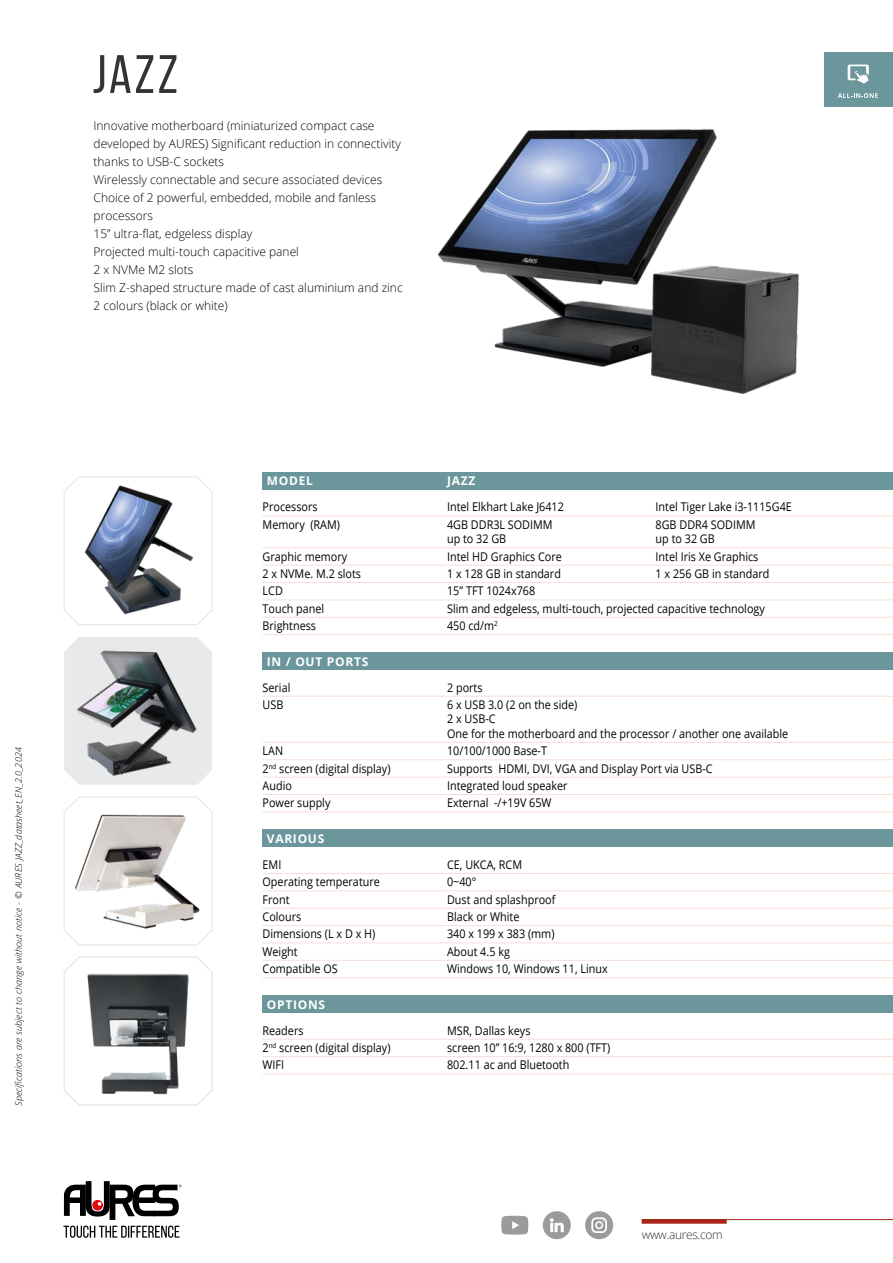
<style>
.page{position:relative;width:893px;height:1263px;background:#fff}
.page>*{position:absolute;margin:0;border:0;box-sizing:border-box;transform-origin:0 0}
.t1{font:54px "Bebas Neue";color:#333}
.t2{font:12px/14.4px "Open Sans";color:#000;scale:.9 1}
.t3{font:300 12px/18px "Open Sans";color:#000}
.t4{font:700 12px "Open Sans";letter-spacing:.06em;color:#fff}
.t5{font:300 12px "Open Sans";letter-spacing:-.03em;color:#333}
.t6{font:italic 300 9px "Open Sans";letter-spacing:.01em;color:#000}
</style>
<div class="page">
<div style="left:824px;top:52px;width:69px;height:55px;background:#6b969b"></div>
<svg style="left:848px;top:65px;width:21px;height:19px"></svg>
<svg style="left:838px;top:93px;width:40px;height:5px"></svg>
<svg style="left:63px;top:1181px;width:119px;height:57px"></svg>
<div style="left:642px;top:1219px;width:85px;height:5px;background:#a62617"></div>
<hr style="left:642px;top:1219px;width:251px;height:1px;background:#a62617">
<svg style="left:585px;top:1211px;width:28px;height:28px"></svg>
<svg style="left:543px;top:1211px;width:28px;height:28px"></svg>
<svg style="left:501px;top:1216px;width:27px;height:18px"></svg>
<div style="left:263px;top:472px;width:630px;height:18px;background:#6b969b"></div>
<hr style="left:263px;top:516px;width:630px;height:1px;background:#f6dfd9">
<hr style="left:263px;top:547px;width:630px;height:1px;background:#f6dfd9">
<hr style="left:263px;top:565px;width:630px;height:1px;background:#f6dfd9">
<hr style="left:263px;top:582px;width:630px;height:1px;background:#f6dfd9">
<hr style="left:263px;top:599px;width:630px;height:1px;background:#f6dfd9">
<hr style="left:263px;top:617px;width:630px;height:1px;background:#f6dfd9">
<hr style="left:263px;top:634px;width:630px;height:1px;background:#f6dfd9">
<div style="left:263px;top:652px;width:630px;height:18px;background:#6b969b"></div>
<hr style="left:263px;top:696px;width:630px;height:1px;background:#f6dfd9">
<hr style="left:263px;top:742px;width:630px;height:1px;background:#f6dfd9">
<hr style="left:263px;top:759px;width:630px;height:1px;background:#f6dfd9">
<hr style="left:263px;top:777px;width:630px;height:1px;background:#f6dfd9">
<hr style="left:263px;top:794px;width:630px;height:1px;background:#f6dfd9">
<hr style="left:263px;top:811px;width:630px;height:1px;background:#f6dfd9">
<div style="left:263px;top:829px;width:630px;height:18px;background:#6b969b"></div>
<hr style="left:263px;top:873px;width:630px;height:1px;background:#f6dfd9">
<hr style="left:263px;top:890px;width:630px;height:1px;background:#f6dfd9">
<hr style="left:263px;top:908px;width:630px;height:1px;background:#f6dfd9">
<hr style="left:263px;top:925px;width:630px;height:1px;background:#f6dfd9">
<hr style="left:263px;top:942px;width:630px;height:1px;background:#f6dfd9">
<hr style="left:263px;top:960px;width:630px;height:1px;background:#f6dfd9">
<hr style="left:263px;top:977px;width:630px;height:1px;background:#f6dfd9">
<div style="left:263px;top:995px;width:630px;height:18px;background:#6b969b"></div>
<hr style="left:263px;top:1039px;width:630px;height:1px;background:#f6dfd9">
<hr style="left:263px;top:1056px;width:630px;height:1px;background:#f6dfd9">
<hr style="left:263px;top:1074px;width:630px;height:1px;background:#f6dfd9">
<svg style="left:63px;top:476px;width:150px;height:149px"></svg>
<svg style="left:64px;top:637px;width:148px;height:148px;background:#eaebec"></svg>
<img style="left:71px;top:644px;width:131px;height:140px">
<svg style="left:63px;top:796px;width:150px;height:150px"></svg>
<svg style="left:63px;top:956px;width:150px;height:150px"></svg>
<img style="left:437px;top:129px;width:362px;height:265px">
<p class="t6" style="left:12px;top:1106px;width:360px;rotate:-90deg">Specifications are subject to change without notice - © AURES JAZZ_datasheet_EN_2.0_2024</p>
<h1 class="t1" style="left:92px;top:45px;width:87px">JAZZ</h1>
<p class="t3" style="left:94px;top:116px;width:311px">Innovative motherboard (miniaturized compact case developed by AURES) Significant reduction in connectivity thanks to USB-C sockets<br>Wirelessly connectable and secure associated devices Choice of 2 powerful, embedded, mobile and fanless processors<br>15’’ ultra-flat, edgeless display<br>Projected multi-touch capacitive panel<br>2 x NVMe M2 slots<br>Slim Z-shaped structure made of cast aluminium and zinc 2 colours (black or white)</p>
<p class="t4" style="left:267px;top:473px;width:48px">MODEL</p>
<p class="t4" style="left:447px;top:473px;width:30px">JAZZ</p>
<p class="t2" style="left:263px;top:499px;width:63px">Processors</p>
<p class="t2" style="left:447px;top:499px;width:131px">Intel Elkhart Lake J6412</p>
<p class="t2" style="left:656px;top:499px;width:153px">Intel Tiger Lake i3-1115G4E</p>
<p class="t2" style="left:263px;top:517px;width:88px">Memory (RAM)</p>
<p class="t2" style="left:447px;top:517px;width:119px">4GB DDR3L SODIMM</p>
<p class="t2" style="left:656px;top:517px;width:113px">8GB DDR4 SODIMM</p>
<p class="t2" style="left:447px;top:531px;width:67px">up to 32 GB</p>
<p class="t2" style="left:656px;top:531px;width:67px">up to 32 GB</p>
<p class="t2" style="left:263px;top:549px;width:96px">Graphic memory</p>
<p class="t2" style="left:447px;top:549px;width:129px">Intel HD Graphics Core</p>
<p class="t2" style="left:656px;top:549px;width:116px">Intel Iris Xe Graphics</p>
<p class="t2" style="left:263px;top:566px;width:111px">2 x NVMe. M.2 slots</p>
<p class="t2" style="left:447px;top:566px;width:128px">1 x 128 GB in standard</p>
<p class="t2" style="left:656px;top:566px;width:128px">1 x 256 GB in standard</p>
<p class="t2" style="left:263px;top:583px;width:24px">LCD</p>
<p class="t2" style="left:447px;top:583px;width:99px">15” TFT 1024x768</p>
<p class="t2" style="left:263px;top:601px;width:70px">Touch panel</p>
<p class="t2" style="left:447px;top:601px;width:355px">Slim and edgeless, multi-touch, projected capacitive technology</p>
<p class="t2" style="left:263px;top:618px;width:61px">Brightness</p>
<p class="t2" style="left:447px;top:618px;width:58px">450 cd/m<sup>2</sup></p>
<p class="t4" style="left:267px;top:653px;width:103px">IN / OUT PORTS</p>
<p class="t2" style="left:263px;top:680px;width:32px">Serial</p>
<p class="t2" style="left:447px;top:680px;width:41px">2 ports</p>
<p class="t2" style="left:263px;top:697px;width:25px">USB</p>
<p class="t2" style="left:447px;top:697px;width:381px">6 x USB 3.0 (2 on the side)<br>2 x USB-C<br>One for the motherboard and the processor / another one available</p>
<p class="t2" style="left:263px;top:743px;width:24px">LAN</p>
<p class="t2" style="left:447px;top:743px;width:113px">10/100/1000 Base-T</p>
<p class="t2" style="left:263px;top:761px;width:144px">2<sup>nd</sup> screen (digital display)</p>
<p class="t2" style="left:447px;top:761px;width:297px">Supports HDMI, DVI, VGA and Display Port via USB-C</p>
<p class="t2" style="left:263px;top:778px;width:34px">Audio</p>
<p class="t2" style="left:447px;top:778px;width:135px">Integrated loud speaker</p>
<p class="t2" style="left:263px;top:795px;width:77px">Power supply</p>
<p class="t2" style="left:447px;top:795px;width:118px">External -/+19V 65W</p>
<p class="t4" style="left:267px;top:830px;width:59px">VARIOUS</p>
<p class="t2" style="left:263px;top:857px;width:22px">EMI</p>
<p class="t2" style="left:447px;top:857px;width:85px">CE, UKCA, RCM</p>
<p class="t2" style="left:263px;top:874px;width:132px">Operating temperature</p>
<p class="t2" style="left:447px;top:874px;width:34px">0~40°</p>
<p class="t2" style="left:263px;top:892px;width:31px">Front</p>
<p class="t2" style="left:447px;top:892px;width:122px">Dust and splashproof</p>
<p class="t2" style="left:263px;top:909px;width:45px">Colours</p>
<p class="t2" style="left:447px;top:909px;width:82px">Black or White</p>
<p class="t2" style="left:263px;top:926px;width:127px">Dimensions (L x D x H)</p>
<p class="t2" style="left:447px;top:926px;width:121px">340 x 199 x 383 (mm)</p>
<p class="t2" style="left:263px;top:944px;width:41px">Weight</p>
<p class="t2" style="left:447px;top:944px;width:71px">About 4.5 kg</p>
<p class="t2" style="left:263px;top:961px;width:85px">Compatible OS</p>
<p class="t2" style="left:447px;top:961px;width:180px">Windows 10, Windows 11, Linux</p>
<p class="t4" style="left:267px;top:996px;width:60px">OPTIONS</p>
<p class="t2" style="left:263px;top:1023px;width:47px">Readers</p>
<p class="t2" style="left:447px;top:1023px;width:94px">MSR, Dallas keys</p>
<p class="t2" style="left:263px;top:1040px;width:144px">2<sup>nd</sup> screen (digital display)</p>
<p class="t2" style="left:447px;top:1040px;width:183px">screen 10” 16:9, 1280 x 800 (TFT)</p>
<p class="t2" style="left:263px;top:1057px;width:26px">WIFI</p>
<p class="t2" style="left:447px;top:1057px;width:137px">802.11 ac and Bluetooth</p>
<p class="t5" style="left:642px;top:1226px;width:83px">www.aures.com</p>
</div>
